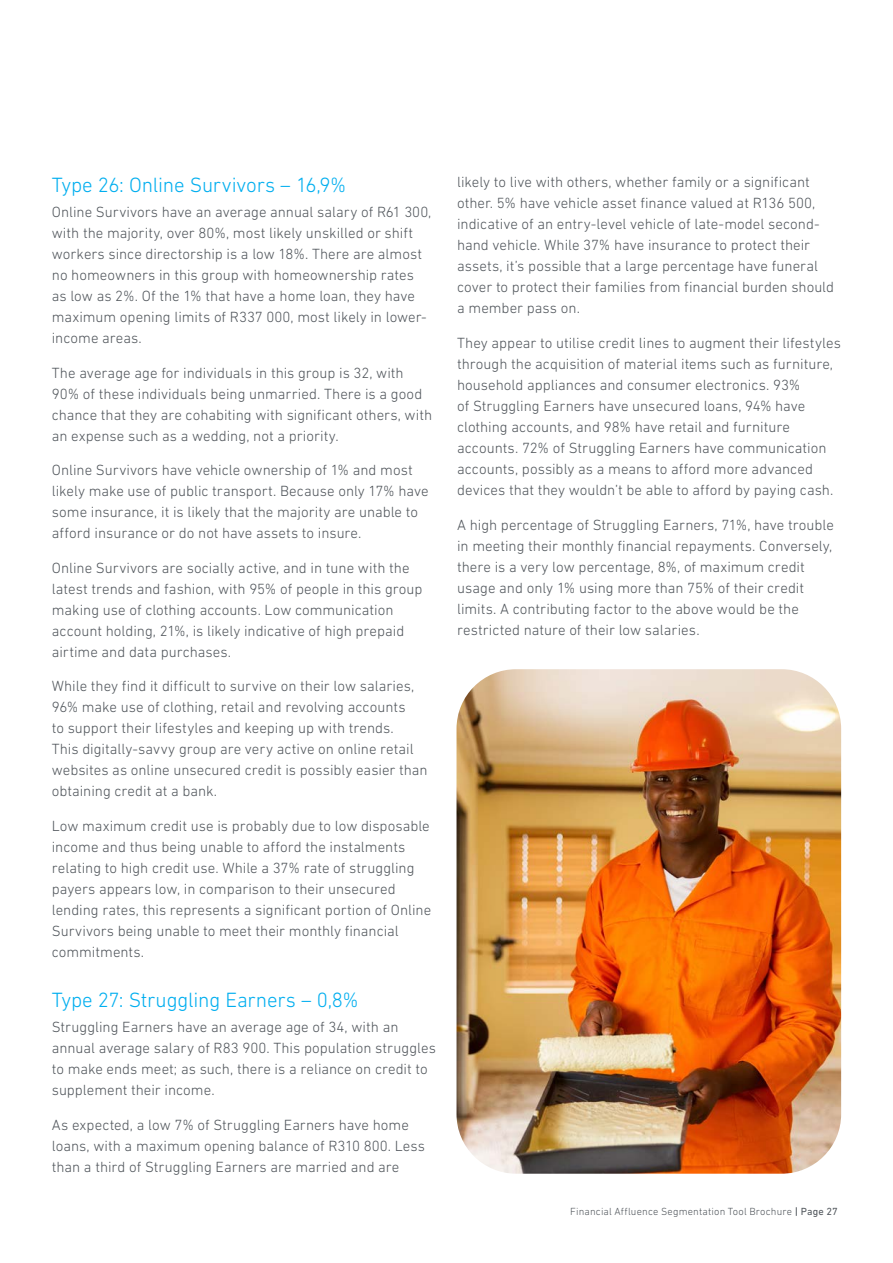
<style>
.page{position:relative;width:893px;height:1263px;background:#fff}
.page>*{position:absolute;margin:0;border:0;box-sizing:border-box;transform-origin:0 0}
.Headline_14_16{font:300 21px "DIN Next W1 G";letter-spacing:-.005em;color:#00aeef}
.Body_text_10_14{font:300 15px/21px "DIN Next W1 G";color:#50555b}
.t1{font:300 10.5px "DIN Next W1 G";letter-spacing:.015em;color:#50555b}
.s1{font-weight:500}
.s2{font-weight:400}
</style>
<div class="page">
<img style="left:456px;top:669px;width:385px;height:505px">
<p class="Headline_14_16" style="left:52px;top:173px;width:296px">Type 26: Online Survivors – 16,9%</p>
<p class="Body_text_10_14" style="left:52px;top:201px;width:381px">Online Survivors have an average annual salary of R61 300, with the majority, over 80%, most likely unskilled or shift workers since directorship is a low 18%. There are almost no homeowners in this group with homeownership rates as low as 2%. Of the 1% that have a home loan, they have maximum opening limits of R337 000, most likely in lower&shy;income areas.</p>
<p class="Body_text_10_14" style="left:52px;top:362px;width:382px">The average age for individuals in this group is 32, with 90% of these individuals being unmarried. There is a good chance that they are cohabiting with significant others, with an expense such as a wedding, not a priority.</p>
<p class="Body_text_10_14" style="left:52px;top:459px;width:378px">Online Survivors have vehicle ownership of 1% and most likely make use of public transport. Because only 17% have some insurance, it is likely that the majority are unable to afford insurance or do not have assets to insure.</p>
<p class="Body_text_10_14" style="left:52px;top:557px;width:372px">Online Survivors are socially active, and in tune with the latest trends and fashion, with 95% of people in this group making use of clothing accounts. Low communication account holding, 21%, is likely indicative of high prepaid airtime and data purchases.</p>
<p class="Body_text_10_14" style="left:52px;top:675px;width:377px">While they find it difficult to survive on their low salaries, 96% make use of clothing, retail and revolving accounts<br>to support their lifestyles and keeping up with trends.<br>This digitally-savvy group are very active on online retail websites as online unsecured credit is possibly easier than obtaining credit at a bank.</p>
<p class="Body_text_10_14" style="left:52px;top:815px;width:381px">Low maximum credit use is probably due to low disposable income and thus being unable to afford the instalments relating to high credit use. While a 37% rate of struggling payers appears low, in comparison to their unsecured lending rates, this represents a significant portion of Online Survivors being unable to meet their monthly financial commitments.</p>
<p class="Headline_14_16" style="left:52px;top:988px;width:308px">Type 27: Struggling Earners – 0,8%</p>
<p class="Body_text_10_14" style="left:52px;top:1016px;width:386px">Struggling Earners have an average age of 34, with an annual average salary of R83 900. This population struggles to make ends meet; as such, there is a reliance on credit to supplement their income.</p>
<p class="Body_text_10_14" style="left:52px;top:1114px;width:375px">As expected, a low 7% of Struggling Earners have home loans, with a maximum opening balance of R310 800. Less than a third of Struggling Earners are married and are</p>
<p class="Body_text_10_14" style="left:457px;top:172px;width:379px">likely to live with others, whether family or a significant other. 5% have vehicle asset finance valued at R136 500, indicative of an entry-level vehicle of late-model second&shy;hand vehicle. While 37% have insurance to protect their assets, it’s possible that a large percentage have funeral cover to protect their families from financial burden should a member pass on.</p>
<p class="Body_text_10_14" style="left:457px;top:332px;width:385px">They appear to utilise credit lines to augment their lifestyles through the acquisition of material items such as furniture, household appliances and consumer electronics. 93%<br>of Struggling Earners have unsecured loans, 94% have clothing accounts, and 98% have retail and furniture accounts. 72% of Struggling Earners have communication accounts, possibly as a means to afford more advanced devices that they wouldn’t be able to afford by paying cash.</p>
<p class="Body_text_10_14" style="left:457px;top:514px;width:378px">A high percentage of Struggling Earners, 71%, have trouble in meeting their monthly financial repayments. Conversely, there is a very low percentage, 8%, of maximum credit usage and only 1% using more than 75% of their credit limits. A contributing factor to the above would be the restricted nature of their low salaries.</p>
<p class="t1" style="left:570px;top:1205px;width:269px">Financial Affluence Segmentation Tool Brochure <span class="s1">|</span> <span class="s2">Page 27</span></p>
</div>
